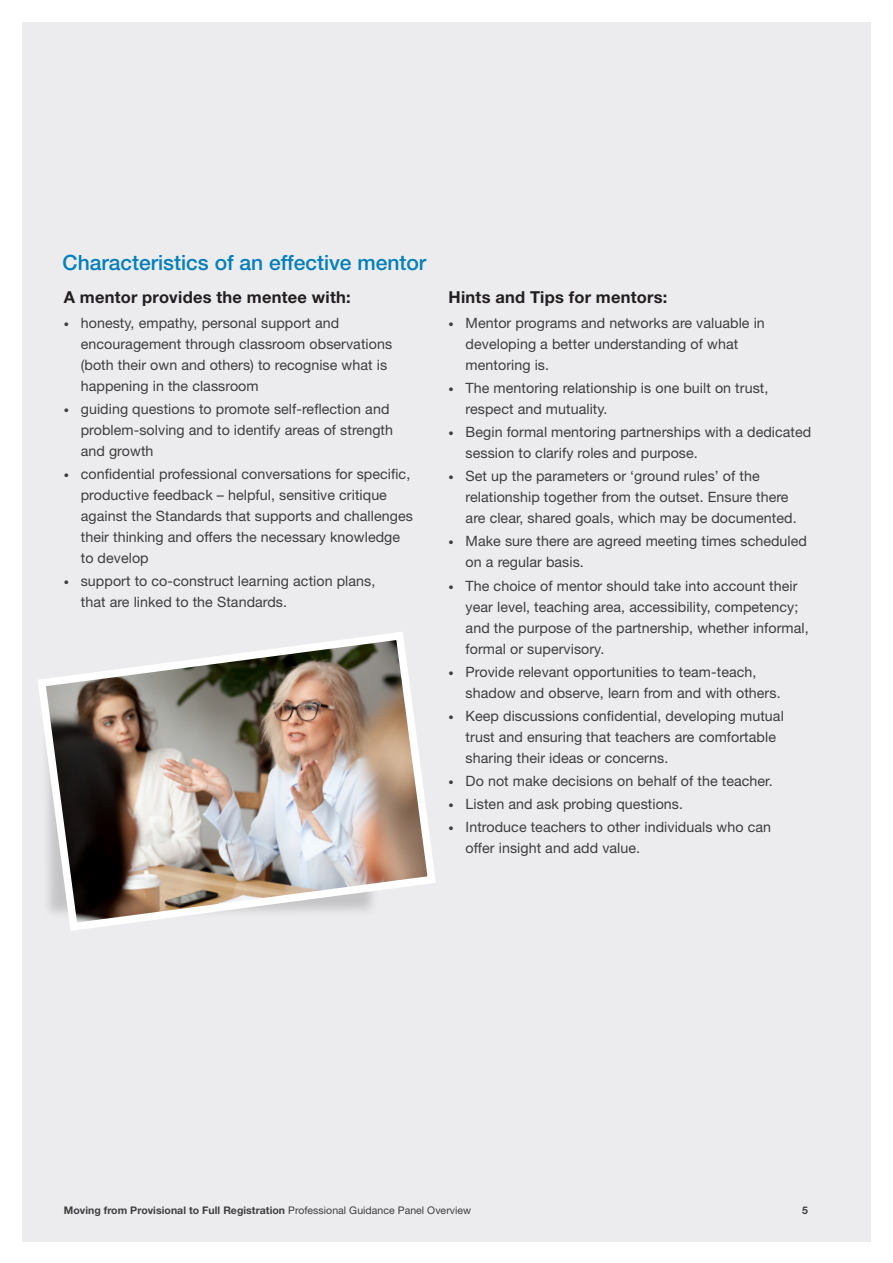
<style>
.page{position:relative;width:893px;height:1263px;background:#fff}
.page>*{position:absolute;margin:0;border:0;box-sizing:border-box;transform-origin:0 0}
.H3_-_TQI{font:500 21px "Helvetica Neue LT Pro";color:#007fbc}
.H4_-_TQI{font:700 16.5px "Helvetica Neue LT Pro";letter-spacing:.015em;color:#231f20}
.t1{font:14.25px/21px "Helvetica Neue LT Pro";letter-spacing:.005em;color:#3e3e3f}
.t2{font:700 10.5px "Helvetica Neue LT Pro";letter-spacing:.005em;color:#3e3e3f}
.s1{font-size:10.5px}
.s2{font-weight:400}
</style>
<div class="page">
<div style="left:22px;top:22px;width:849px;height:1219px;background:#ececee"></div>
<img style="left:38px;top:632px;width:398px;height:299px">
<p class="H3_-_TQI" style="left:63px;top:250px;width:365px">Characteristics of an effective mentor</p>
<p class="H4_-_TQI" style="left:64px;top:286px;width:288px">A mentor provides the mentee with:</p>
<p class="t1" style="left:81px;top:312px;width:313px;text-indent:-17px"><span class="s1">•</span> honesty, empathy, personal support and encouragement through classroom observations (both their own and others) to recognise what is happening in the classroom</p>
<p class="t1" style="left:81px;top:398px;width:314px;text-indent:-17px"><span class="s1">•</span> guiding questions to promote self-reflection and problem-solving and to identify areas of strength and growth</p>
<p class="t1" style="left:81px;top:463px;width:334px;text-indent:-17px"><span class="s1">•</span> confidential professional conversations for specific, productive feedback – helpful, sensitive critique against the Standards that supports and challenges their thinking and offers the necessary knowledge to develop</p>
<p class="t1" style="left:81px;top:570px;width:296px;text-indent:-17px"><span class="s1">•</span> support to co-construct learning action plans, that are linked to the Standards.</p>
<p class="H4_-_TQI" style="left:449px;top:286px;width:220px">Hints and Tips for mentors:</p>
<p class="t1" style="left:466px;top:312px;width:301px;text-indent:-17px"><span class="s1">•</span> Mentor programs and networks are valuable in developing a better understanding of what mentoring is.</p>
<p class="t1" style="left:466px;top:377px;width:304px;text-indent:-17px"><span class="s1">•</span> The mentoring relationship is one built on trust, respect and mutuality.</p>
<p class="t1" style="left:466px;top:421px;width:347px;text-indent:-17px"><span class="s1">•</span> Begin formal mentoring partnerships with a dedicated session to clarify roles and purpose.</p>
<p class="t1" style="left:466px;top:465px;width:332px;text-indent:-17px"><span class="s1">•</span> Set up the parameters or ‘ground rules’ of the relationship together from the outset. Ensure there are clear, shared goals, which may be documented.</p>
<p class="t1" style="left:466px;top:530px;width:343px;text-indent:-17px"><span class="s1">•</span> Make sure there are agreed meeting times scheduled on a regular basis.</p>
<p class="t1" style="left:466px;top:575px;width:345px;text-indent:-17px"><span class="s1">•</span> The choice of mentor should take into account their year level, teaching area, accessibility, competency; and the purpose of the partnership, whether informal, formal or supervisory.</p>
<p class="t1" style="left:466px;top:661px;width:316px;text-indent:-17px"><span class="s1">•</span> Provide relevant opportunities to team-teach, shadow and observe, learn from and with others.</p>
<p class="t1" style="left:466px;top:705px;width:320px;text-indent:-17px"><span class="s1">•</span> Keep discussions confidential, developing mutual trust and ensuring that teachers are comfortable sharing their ideas or concerns.</p>
<p class="t1" style="left:449px;top:770px;width:326px"><span class="s1">•</span> Do not make decisions on behalf of the teacher.</p>
<p class="t1" style="left:449px;top:793px;width:236px"><span class="s1">•</span> Listen and ask probing questions.</p>
<p class="t1" style="left:466px;top:816px;width:307px;text-indent:-17px"><span class="s1">•</span> Introduce teachers to other individuals who can offer insight and add value.</p>
<p class="t2" style="left:64px;top:1204px;width:409px">Moving from Provisional to Full Registration <span class="s2">Professional Guidance Panel Overview</span></p>
<p class="t2" style="left:802px;top:1204px;width:7px">5</p>
</div>
